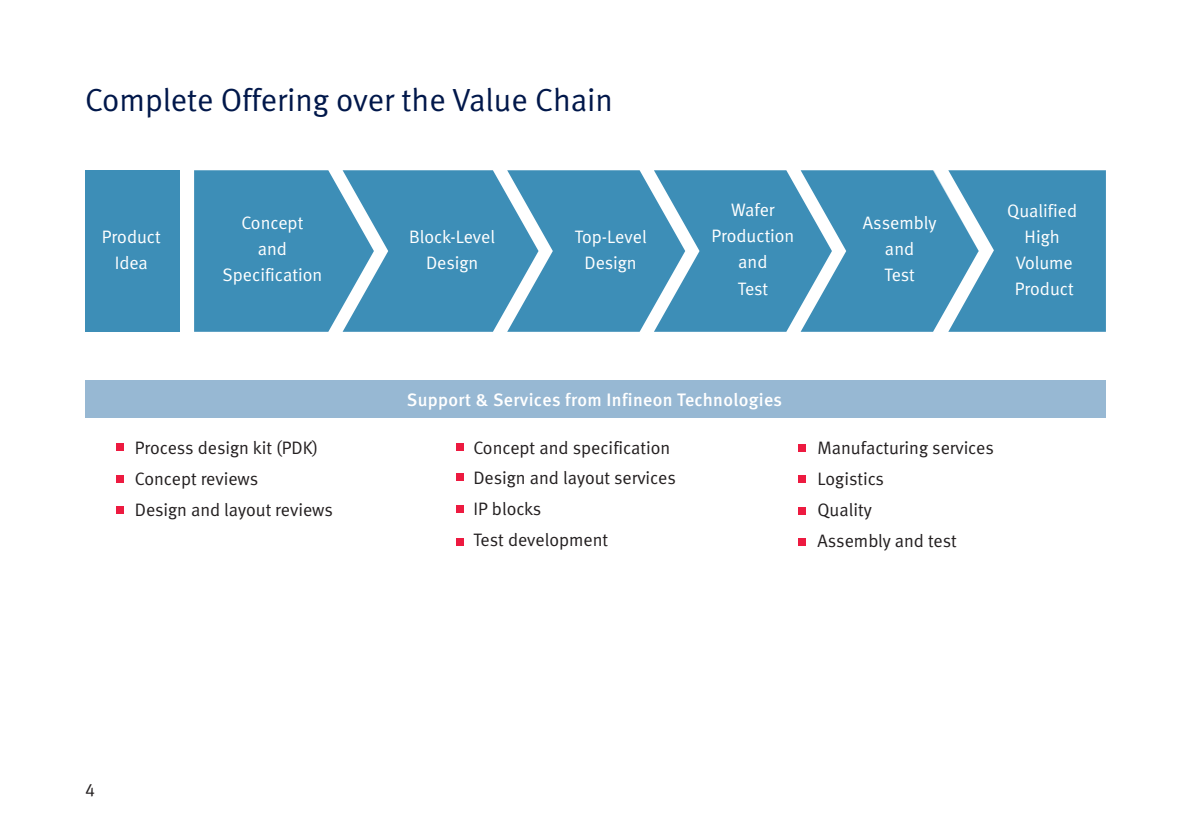
<style>
.page{position:relative;width:1191px;height:840px;background:#fff}
.page>*{position:absolute;margin:0;border:0;box-sizing:border-box;transform-origin:0 0}
.t1{font:32px "Meta Normal";color:#00174a}
.t2{font:18px/31.2px "Meta Normal";color:#231f20}
.t3{font:18px/26px "Meta Normal";color:#fff;text-align:center}
.t4{font:500 18px "Meta";letter-spacing:.015em;color:#fff}
.t5{font:18px "Meta Normal LF";color:#231f20}
</style>
<div class="page">
<svg style="left:194px;top:170px;width:912px;height:161px;background:#4c97bc"></svg>
<div style="left:85px;top:170px;width:95px;height:161px;background:#3d8eb7"></div>
<div style="left:85px;top:380px;width:1021px;height:37px;background:#97b8d3"></div>
<div style="left:116px;top:443px;width:7px;height:8px;background:#ed1a40"></div>
<div style="left:116px;top:475px;width:7px;height:7px;background:#ed1a40"></div>
<div style="left:116px;top:506px;width:7px;height:7px;background:#ed1a40"></div>
<div style="left:456px;top:473px;width:8px;height:8px;background:#ed1a40"></div>
<div style="left:798px;top:475px;width:8px;height:7px;background:#ed1a40"></div>
<div style="left:798px;top:507px;width:8px;height:7px;background:#ed1a40"></div>
<div style="left:798px;top:538px;width:8px;height:7px;background:#ed1a40"></div>
<div style="left:456px;top:505px;width:8px;height:7px;background:#ed1a40"></div>
<div style="left:456px;top:538px;width:8px;height:7px;background:#ed1a40"></div>
<div style="left:456px;top:443px;width:8px;height:8px;background:#ed1a40"></div>
<div style="left:798px;top:444px;width:8px;height:7px;background:#ed1a40"></div>
<h1 class="t1" style="left:85px;top:81px;width:529px">Complete Offering over the Value Chain</h1>
<p class="t3" style="left:102px;top:223px;width:60px">Product<br>Idea</p>
<p class="t3" style="left:223px;top:209px;width:101px">Concept<br>and<br>Specification</p>
<p class="t3" style="left:409px;top:223px;width:88px">Block-Level<br>Design</p>
<p class="t3" style="left:575px;top:223px;width:73px">Top-Level<br>Design</p>
<p class="t3" style="left:711px;top:197px;width:85px">Wafer<br>Production and<br>Test</p>
<p class="t3" style="left:1007px;top:197px;width:71px">Qualified<br>High<br>Volume<br>Product</p>
<p class="t3" style="left:863px;top:209px;width:75px">Assembly and<br>Test</p>
<p class="t2" style="left:135px;top:431px;width:199px">Process design kit (PDK)<br>Concept reviews<br>Design and layout reviews</p>
<p class="t4" style="left:407px;top:389px;width:376px">Support &amp; Services from Infineon Technologies</p>
<p class="t2" style="left:473px;top:431px;width:198px">Concept and specification</p>
<p class="t2" style="left:817px;top:431px;width:178px">Manufacturing services</p>
<p class="t2" style="left:473px;top:461px;width:204px">Design and layout services</p>
<p class="t2" style="left:817px;top:463px;width:68px">Logistics</p>
<p class="t2" style="left:473px;top:492px;width:136px">IP blocks<br>Test development</p>
<p class="t2" style="left:817px;top:494px;width:141px">Quality<br>Assembly and test</p>
<p class="t5" style="left:85px;top:779px;width:12px">4</p>
</div>
